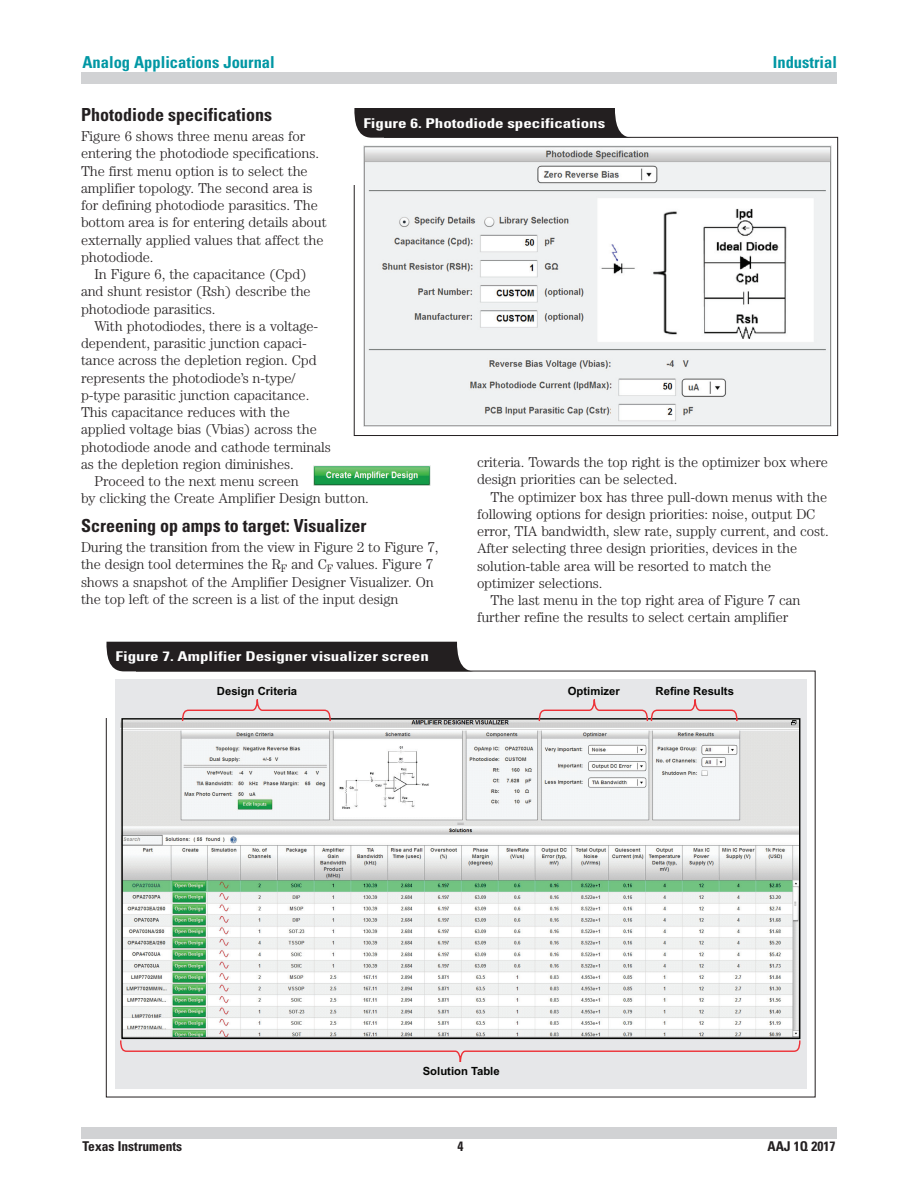
<style>
.page{position:relative;width:918px;height:1188px;background:#fff}
.page>*{position:absolute;margin:0;border:0;box-sizing:border-box;transform-origin:0 0}
.t1{font:700 condensed 18px "Univers";color:#231f20}
.t2{font:700 condensed 16.5px "Univers";color:#0097a4}
.t3{font:300 14.25px/17.2px "Century";letter-spacing:-.005em;color:#231f20}
.t4{font:700 condensed 13.5px "Univers";color:#fff;scale:1.26 1}
.t5{font:700 condensed 13.5px "Univers";color:#231f20}
.t6{font:700 11.25px "Arial";color:#040503}
</style>
<div class="page">
<div style="left:81px;top:1127px;width:756px;height:11px;background:#d1d2d4"></div>
<div style="left:81px;top:73px;width:756px;height:11px;background:#d1d2d4"></div>
<svg style="left:354px;top:108px;width:279px;height:30px;background:#312d2e"></svg>
<img style="left:364px;top:145px;width:467px;height:282px">
<div style="left:106px;top:642px;width:369px;height:29px;background:#231f20"></div>
<div style="left:115px;top:680px;width:692px;height:409px;background:#e6e7e9"></div>
<img style="left:123px;top:720px;width:675px;height:317px">
<svg style="left:181px;top:699px;width:557px;height:23px"></svg>
<svg style="left:120px;top:1039px;width:681px;height:23px"></svg>
<img style="left:314px;top:466px;width:116px;height:19px">
<p class="t2" style="left:82px;top:52px;width:194px">Analog Applications Journal</p>
<p class="t2" style="left:773px;top:52px;width:66px">Industrial</p>
<p class="t1" style="left:81px;top:104px;width:193px">Photodiode specifications</p>
<p class="t3" style="left:81px;top:128px;width:247px">Figure 6 shows three menu areas for entering the photodiode specifications.<br>The first menu option is to select the amplifier topology. The second area is for defining photodiode parasitics. The bottom area is for entering details about externally applied values that affect the photodiode.</p>
<p class="t3" style="left:81px;top:266px;width:231px;text-indent:14px">In Figure 6, the capacitance (Cpd) and shunt resistor (Rsh) describe the photodiode parasitics.</p>
<p class="t3" style="left:94px;top:317px;width:225px">With photodiodes, there is a voltage-</p>
<p class="t3" style="left:81px;top:335px;width:227px">dependent, parasitic junction capaci-</p>
<p class="t3" style="left:81px;top:352px;width:237px">tance across the depletion region. Cpd</p>
<p class="t3" style="left:81px;top:369px;width:216px">represents the photodiode’s n-type/</p>
<p class="t3" style="left:81px;top:386px;width:230px">p-type parasitic junction capacitance.</p>
<p class="t3" style="left:81px;top:404px;width:210px">This capacitance reduces with the</p>
<p class="t3" style="left:81px;top:421px;width:237px">applied voltage bias (Vbias) across the</p>
<p class="t3" style="left:81px;top:438px;width:251px">photodiode anode and cathode terminals</p>
<p class="t3" style="left:81px;top:455px;width:214px">as the depletion region diminishes.</p>
<p class="t3" style="left:94px;top:473px;width:206px">Proceed to the next menu screen</p>
<p class="t3" style="left:81px;top:490px;width:289px">by clicking the Create Amplifier Design button.</p>
<p class="t1" style="left:81px;top:515px;width:287px">Screening op amps to target: Visualizer</p>
<p class="t3" style="left:81px;top:539px;width:359px">During the transition from the view in Figure 2 to Figure 7, the design tool determines the R<sub>F</sub> and C<sub>F</sub> values. Figure 7 shows a snapshot of the Amplifier Designer Visualizer. On the top left of the screen is a list of the input design</p>
<p class="t4" style="left:363px;top:114px;width:193px">Figure 6. Photodiode specifications</p>
<p class="t3" style="left:477px;top:453px;width:353px">criteria. Towards the top right is the optimizer box where design priorities can be selected.</p>
<p class="t3" style="left:490px;top:488px;width:338px">The optimizer box has three pull-down menus with the</p>
<p class="t3" style="left:477px;top:505px;width:340px">following options for design priorities: noise, output DC</p>
<p class="t3" style="left:477px;top:522px;width:353px">error, TIA bandwidth, slew rate, supply current, and cost.</p>
<p class="t3" style="left:477px;top:540px;width:322px">After selecting three design priorities, devices in the</p>
<p class="t3" style="left:477px;top:557px;width:296px">solution-table area will be resorted to match the</p>
<p class="t3" style="left:477px;top:574px;width:127px">optimizer selections.</p>
<p class="t3" style="left:490px;top:591px;width:312px">The last menu in the top right area of Figure 7 can</p>
<p class="t3" style="left:477px;top:609px;width:313px">further refine the results to select certain amplifier</p>
<p class="t4" style="left:116px;top:648px;width:250px">Figure 7. Amplifier Designer visualizer screen</p>
<p class="t6" style="left:217px;top:685px;width:82px">Design Criteria</p>
<p class="t6" style="left:568px;top:685px;width:54px">Optimizer</p>
<p class="t6" style="left:656px;top:685px;width:80px">Refine Results</p>
<p class="t6" style="left:423px;top:1065px;width:78px">Solution Table</p>
<p class="t5" style="left:82px;top:1138px;width:101px">Texas Instruments</p>
<p class="t5" style="left:458px;top:1138px;width:7px">4</p>
<p class="t5" style="left:767px;top:1138px;width:70px">AAJ 1Q 2017</p>
</div>
